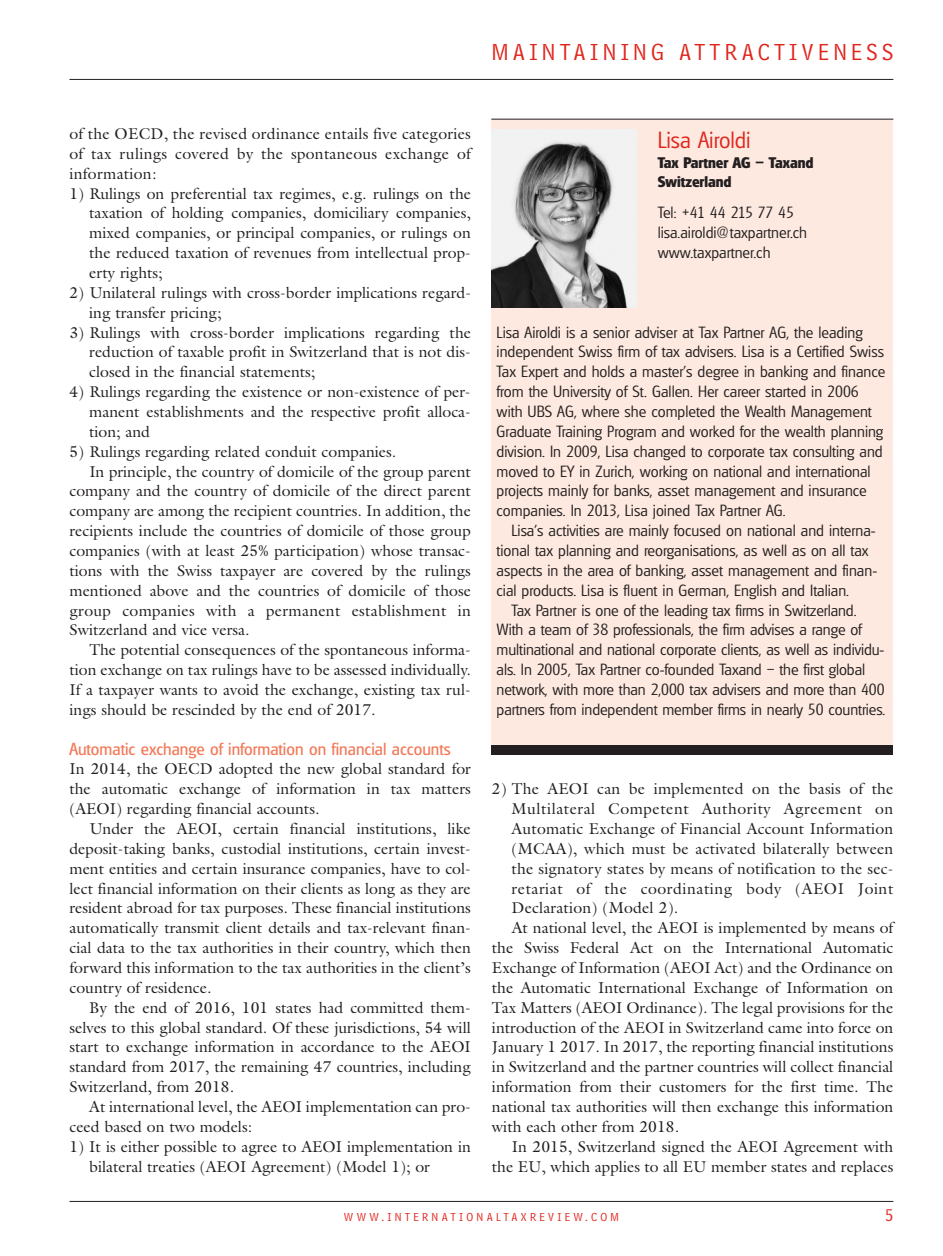
<style>
.page{position:relative;width:943px;height:1256px;background:#fff}
.page>*{position:absolute;margin:0;border:0;box-sizing:border-box;transform-origin:0 0}
.t1{font:24.5px "Bell Centennial Address";letter-spacing:.18em;color:#e0251c}
.t2{font:300 22.75px "Glasgow Serial";color:#e0251c}
.t3{font:17.5px "Bell Centennial Address";color:#e0251c}
.t4{font:16.97px "Glasgow Serial";color:#f37958}
.t5{font:15.75px/19.8px "Galliard";color:#231f20;text-align:justify}
.t6{font:300 15.75px/19.8px "Glasgow Serial";color:#231f20}
.t7{font:15.75px "Galliard";letter-spacing:.035em;color:#231f20}
.t8{font:800 14.88px/19.8px "Glasgow Serial";color:#231f20}
.t9{font:12.25px "Bell Centennial Address";letter-spacing:.265em;color:#e0251c}
</style>
<div class="page">
<hr style="left:69px;top:79px;width:824px;height:1px;background:#231f20">
<hr style="left:69px;top:1200px;width:824px;height:1px;background:#231f20">
<div style="left:491px;top:119px;width:401px;height:635px;background:#fde9df"></div>
<img style="left:491px;top:129px;width:145px;height:179px">
<hr style="left:491px;top:119px;width:402px;height:1px;background:#231f20">
<div style="left:491px;top:744px;width:401px;height:10px;background:#231f20"></div>
<p class="t1" style="left:491px;top:43px;width:403px">MAINTAINING ATTRACTIVENESS</p>
<p class="t5" style="left:69px;top:124px;width:403px">of the OECD, the revised ordinance entails five categories of tax rulings covered by the spontaneous exchange of information:</p>
<p class="t5" style="left:89px;top:183px;width:383px;text-indent:-20px">1) Rulings on preferential tax regimes, e.g. rulings on the taxation of holding companies, domiciliary companies, mixed companies, or principal companies, or rulings on the reduced taxation of revenues from intellectual prop&shy;erty rights;</p>
<p class="t5" style="left:89px;top:282px;width:383px;text-indent:-20px">2) Unilateral rulings with cross-border implications regard&shy;ing transfer pricing;</p>
<p class="t5" style="left:89px;top:322px;width:383px;text-indent:-20px">3) Rulings with cross-border implications regarding the reduction of taxable profit in Switzerland that is not dis&shy;closed in the financial statements;</p>
<p class="t5" style="left:89px;top:382px;width:383px;text-indent:-20px">4) Rulings regarding the existence or non-existence of per&shy;manent establishments and the respective profit alloca&shy;tion; and</p>
<p class="t5" style="left:69px;top:441px;width:328px">5) Rulings regarding related conduit companies.</p>
<p class="t5" style="left:89px;top:461px;width:383px">In principle, the country of domicile of the group parent</p>
<p class="t5" style="left:69px;top:481px;width:403px">company and the country of domicile of the direct parent</p>
<p class="t5" style="left:69px;top:501px;width:403px">company are among the recipient countries. In addition, the</p>
<p class="t5" style="left:69px;top:520px;width:403px">recipients include the countries of domicile of those group</p>
<p class="t5" style="left:69px;top:540px;width:403px">companies (with at least 25% participation) whose transac-</p>
<p class="t5" style="left:69px;top:560px;width:403px">tions with the Swiss taxpayer are covered by the rulings</p>
<p class="t5" style="left:69px;top:580px;width:403px">mentioned above and the countries of domicile of those</p>
<p class="t5" style="left:69px;top:600px;width:403px">group companies with a permanent establishment in</p>
<p class="t5" style="left:69px;top:620px;width:181px">Switzerland and vice versa.</p>
<p class="t5" style="left:89px;top:640px;width:383px">The potential consequences of the spontaneous informa-</p>
<p class="t5" style="left:69px;top:659px;width:403px">tion exchange on tax rulings have to be assessed individually.</p>
<p class="t5" style="left:69px;top:679px;width:403px">If a taxpayer wants to avoid the exchange, existing tax rul-</p>
<p class="t5" style="left:69px;top:699px;width:308px">ings should be rescinded by the end of 2017.</p>
<p class="t4" style="left:69px;top:738px;width:383px">Automatic exchange of information on financial accounts</p>
<p class="t5" style="left:69px;top:759px;width:403px">In 2014, the OECD adopted the new global standard for</p>
<p class="t5" style="left:69px;top:778px;width:403px">the automatic exchange of information in tax matters</p>
<p class="t5" style="left:69px;top:798px;width:251px">(AEOI) regarding financial accounts.</p>
<p class="t5" style="left:89px;top:818px;width:383px">Under the AEOI, certain financial institutions, like</p>
<p class="t5" style="left:69px;top:838px;width:403px">deposit-taking banks, custodial institutions, certain invest-</p>
<p class="t5" style="left:69px;top:858px;width:403px">ment entities and certain insurance companies, have to col-</p>
<p class="t5" style="left:69px;top:878px;width:403px">lect financial information on their clients as long as they are</p>
<p class="t5" style="left:69px;top:897px;width:403px">resident abroad for tax purposes. These financial institutions</p>
<p class="t5" style="left:69px;top:917px;width:403px">automatically transmit client details and tax-relevant finan-</p>
<p class="t5" style="left:69px;top:937px;width:403px">cial data to the tax authorities in their country, which then</p>
<p class="t5" style="left:69px;top:957px;width:403px">forward this information to the tax authorities in the client’s</p>
<p class="t5" style="left:69px;top:977px;width:144px">country of residence.</p>
<p class="t5" style="left:89px;top:997px;width:383px">By the end of 2016, 101 states had committed them-</p>
<p class="t5" style="left:69px;top:1017px;width:403px">selves to this global standard. Of these jurisdictions, 54 will</p>
<p class="t5" style="left:69px;top:1036px;width:403px">start to exchange information in accordance to the AEOI</p>
<p class="t5" style="left:69px;top:1056px;width:403px">standard from 2017, the remaining 47 countries, including</p>
<p class="t5" style="left:69px;top:1076px;width:166px">Switzerland, from 2018.</p>
<p class="t5" style="left:89px;top:1096px;width:383px">At international level, the AEOI implementation can pro-</p>
<p class="t5" style="left:69px;top:1116px;width:184px">ceed based on two models:</p>
<p class="t5" style="left:89px;top:1136px;width:383px;text-indent:-20px">1) It is either possible to agree to AEOI implementation in bilateral treaties (AEOI Agreement) (Model 1); or</p>
<p class="t2" style="left:657px;top:126px;width:95px">Lisa Airoldi</p>
<p class="t8" style="left:657px;top:152px;width:157px">Tax Partner AG – Taxand<br>Switzerland</p>
<p class="t6" style="left:657px;top:203px;width:151px">Tel: +41 44 215 77 45 lisa.airoldi@taxpartner.ch www.taxpartner.ch</p>
<p class="t6" style="left:496px;top:322px;width:367px">Lisa Airoldi is a senior adviser at Tax Partner AG, the leading</p>
<p class="t6" style="left:496px;top:342px;width:389px">independent Swiss firm of tax advisers. Lisa is a Certified Swiss</p>
<p class="t6" style="left:496px;top:362px;width:390px">Tax Expert and holds a master’s degree in banking and finance</p>
<p class="t6" style="left:496px;top:382px;width:364px">from the University of St. Gallen. Her career started in 2006</p>
<p class="t6" style="left:496px;top:401px;width:377px">with UBS AG, where she completed the Wealth Management</p>
<p class="t6" style="left:496px;top:421px;width:388px">Graduate Training Program and worked for the wealth planning</p>
<p class="t6" style="left:496px;top:441px;width:387px">division. In 2009, Lisa changed to corporate tax consulting and</p>
<p class="t6" style="left:496px;top:461px;width:375px">moved to EY in Zurich, working on national and international</p>
<p class="t6" style="left:496px;top:481px;width:372px">projects mainly for banks, asset management and insurance</p>
<p class="t6" style="left:496px;top:501px;width:290px">companies. In 2013, Lisa joined Tax Partner AG.</p>
<p class="t6" style="left:511px;top:520px;width:366px">Lisa’s activities are mainly focused on national and interna-</p>
<p class="t6" style="left:496px;top:540px;width:373px">tional tax planning and reorganisations, as well as on all tax</p>
<p class="t6" style="left:496px;top:560px;width:382px">aspects in the area of banking, asset management and finan-</p>
<p class="t6" style="left:496px;top:580px;width:354px">cial products. Lisa is fluent in German, English and Italian.</p>
<p class="t6" style="left:511px;top:600px;width:346px">Tax Partner is one of the leading tax firms in Switzerland.</p>
<p class="t6" style="left:496px;top:620px;width:367px">With a team of 38 professionals, the firm advises a range of</p>
<p class="t6" style="left:496px;top:640px;width:389px">multinational and national corporate clients, as well as individu-</p>
<p class="t6" style="left:496px;top:659px;width:370px">als. In 2005, Tax Partner co-founded Taxand – the first global</p>
<p class="t6" style="left:496px;top:679px;width:389px">network, with more than 2,000 tax advisers and more than 400</p>
<p class="t6" style="left:496px;top:699px;width:390px">partners from independent member firms in nearly 50 countries.</p>
<p class="t5" style="left:492px;top:778px;width:403px">2) The AEOI can be implemented on the basis of the</p>
<p class="t7" style="left:511px;top:799px;width:383px">Multilateral Competent Authority Agreement on</p>
<p class="t5" style="left:511px;top:818px;width:383px">Automatic Exchange of Financial Account Information</p>
<p class="t5" style="left:511px;top:838px;width:383px">(MCAA), which must be activated bilaterally between</p>
<p class="t5" style="left:511px;top:858px;width:383px">the signatory states by means of notification to the sec-</p>
<p class="t7" style="left:511px;top:878px;width:383px">retariat of the coordinating body (AEOI Joint</p>
<p class="t5" style="left:511px;top:897px;width:168px">Declaration) (Model 2).</p>
<p class="t5" style="left:512px;top:917px;width:383px">At national level, the AEOI is implemented by means of</p>
<p class="t5" style="left:492px;top:937px;width:403px">the Swiss Federal Act on the International Automatic</p>
<p class="t5" style="left:492px;top:957px;width:403px">Exchange of Information (AEOI Act) and the Ordinance on</p>
<p class="t5" style="left:492px;top:977px;width:403px">the Automatic International Exchange of Information on</p>
<p class="t5" style="left:492px;top:997px;width:403px">Tax Matters (AEOI Ordinance). The legal provisions for the</p>
<p class="t5" style="left:492px;top:1017px;width:403px">introduction of the AEOI in Switzerland came into force on</p>
<p class="t5" style="left:492px;top:1036px;width:403px">January 1 2017. In 2017, the reporting financial institutions</p>
<p class="t5" style="left:492px;top:1056px;width:403px">in Switzerland and the partner countries will collect financial</p>
<p class="t5" style="left:492px;top:1076px;width:403px">information from their customers for the first time. The</p>
<p class="t5" style="left:492px;top:1096px;width:403px">national tax authorities will then exchange this information</p>
<p class="t5" style="left:492px;top:1116px;width:189px">with each other from 2018.</p>
<p class="t5" style="left:512px;top:1136px;width:383px">In 2015, Switzerland signed the AEOI Agreement with</p>
<p class="t5" style="left:492px;top:1155px;width:403px">the EU, which applies to all EU member states and replaces</p>
<p class="t9" style="left:344px;top:1212px;width:276px">WWW.INTERNATIONALTAXREVIEW.COM</p>
<p class="t3" style="left:885px;top:1208px;width:9px">5</p>
</div>
